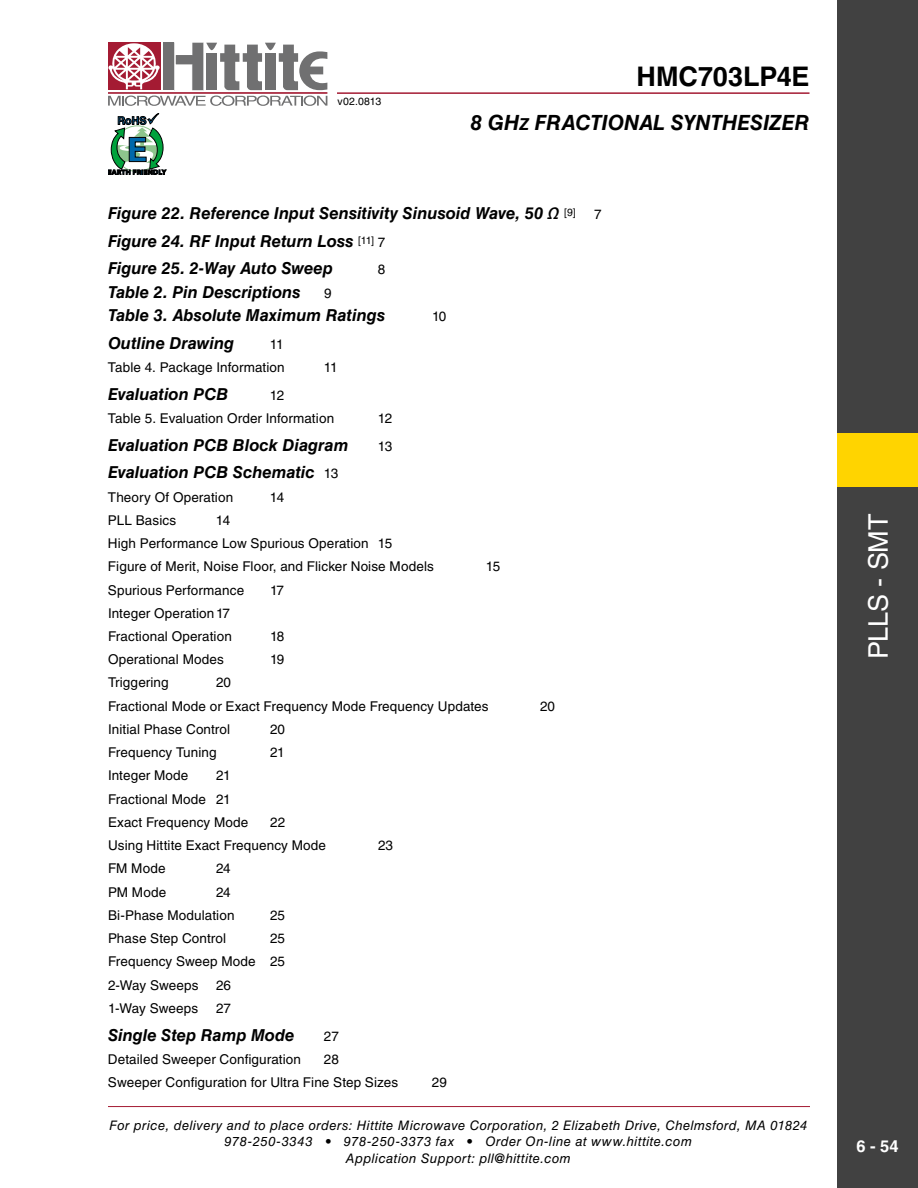
<style>
.page{position:relative;width:918px;height:1188px;background:#fff}
.page>*{position:absolute;margin:0;border:0;box-sizing:border-box;transform-origin:0 0}
.t1{font:700 27px "Helvetica LT Std";color:#000}
.t2{font:27px "Helvetica LT Std";letter-spacing:-.01em;color:#fff}
.t3{font:italic 700 21px "Helvetica LT Std";letter-spacing:-.005em;color:#000}
.t4{font:italic 700 16.5px/27.8px "Helvetica LT Std";letter-spacing:-.005em;color:#000}
.t5{font:700 16.5px "Helvetica LT Std";color:#fff}
.t6{font:13.5px/23.2px "Helvetica LT Std";letter-spacing:.01em;color:#000}
.t7{font:italic 13.2px/16.5px "Helvetica LT Std";letter-spacing:.03em;color:#000;text-align:center}
.t8{font:10.5px "Helvetica LT Std";letter-spacing:.02em;color:#000}
.s1{font-size:16.5px}
.s2{font-weight:400;font-style:normal;font-size:13.5px}
</style>
<div class="page">
<hr style="left:108px;top:1106px;width:702px;height:1px;background:#a41b33">
<div style="left:163px;top:43px;width:11px;height:47px;background:#707071"></div>
<div style="left:108px;top:43px;width:52px;height:47px;background:#a41b33"></div>
<hr style="left:108px;top:92px;width:219px;height:2px;background:#a41b33">
<svg style="left:176px;top:43px;width:151px;height:47px"></svg>
<svg style="left:108px;top:96px;width:219px;height:10px"></svg>
<svg style="left:108px;top:43px;width:52px;height:46px"></svg>
<hr style="left:337px;top:92px;width:473px;height:2px;background:#a41b33">
<svg style="left:108px;top:113px;width:58px;height:62px"></svg>
<div style="left:837px;top:0;width:81px;height:1188px;background:#414141"></div>
<div style="left:837px;top:433px;width:81px;height:54px;background:#ffd400"></div>
<p class="t8" style="left:338px;top:95px;width:45px">v02.0813</p>
<h1 class="t1" style="left:636px;top:60px;width:175px">HMC703LP4E</h1>
<h2 class="t3" style="left:470px;top:109px;width:341px">8 GH<span class="s1">z</span> fractional synthesizer</h2>
<p class="t4" style="left:108px;top:199px;width:469px">Figure 22. Reference Input Sensitivity Sinusoid Wave, 50 Ω <sup>[9]</sup></p>
<p class="t6" style="left:594px;top:202px;width:9px">7</p>
<p class="t4" style="left:108px;top:227px;width:279px">Figure 24. RF Input Return Loss <sup>[11]</sup> <span class="s2">7<br></span>Figure 25. 2-Way Auto Sweep</p>
<p class="t6" style="left:378px;top:258px;width:9px">8</p>
<p class="t4" style="left:108px;top:278px;width:194px">Table 2. Pin Descriptions</p>
<p class="t6" style="left:324px;top:281px;width:9px">9</p>
<p class="t4" style="left:108px;top:301px;width:279px">Table 3. Absolute Maximum Ratings</p>
<p class="t6" style="left:432px;top:304px;width:16px">10</p>
<p class="t4" style="left:108px;top:329px;width:128px">Outline Drawing</p>
<p class="t6" style="left:108px;top:332px;width:178px;text-align:right">11<br>Table 4. Package Information</p>
<p class="t6" style="left:324px;top:355px;width:15px">11</p>
<p class="t4" style="left:108px;top:380px;width:122px">Evaluation PCB</p>
<p class="t6" style="left:108px;top:383px;width:228px;text-indent:162px">12<br>Table 5. Evaluation Order Information</p>
<p class="t6" style="left:378px;top:406px;width:16px">12</p>
<p class="t4" style="left:108px;top:431px;width:242px">Evaluation PCB Block Diagram</p>
<p class="t6" style="left:378px;top:434px;width:16px">13</p>
<p class="t4" style="left:108px;top:458px;width:232px">Evaluation PCB Schematic <span class="s2">13</span></p>
<p class="t6" style="left:108px;top:485px;width:127px">Theory Of Operation</p>
<p class="t6" style="left:270px;top:485px;width:16px">14</p>
<p class="t6" style="left:108px;top:508px;width:70px">PLL Basics</p>
<p class="t6" style="left:108px;top:508px;width:327px;text-indent:108px">14<br>High Performance Low Spurious Operation 15<br>Figure of Merit, Noise Floor, and Flicker Noise Models</p>
<p class="t6" style="left:108px;top:578px;width:138px">Spurious Performance</p>
<p class="t6" style="left:270px;top:578px;width:16px">17</p>
<p class="t6" style="left:108px;top:601px;width:125px">Integer Operation17<br>Fractional Operation</p>
<p class="t6" style="left:270px;top:625px;width:16px">18</p>
<p class="t6" style="left:486px;top:555px;width:16px">15</p>
<p class="t6" style="left:108px;top:648px;width:117px">Operational Modes</p>
<p class="t6" style="left:270px;top:648px;width:16px">19</p>
<p class="t6" style="left:108px;top:671px;width:62px">Triggering</p>
<p class="t6" style="left:108px;top:671px;width:382px;text-indent:108px">20<br>Fractional Mode or Exact Frequency Mode Frequency Updates</p>
<p class="t6" style="left:108px;top:718px;width:124px">Initial Phase Control</p>
<p class="t6" style="left:270px;top:718px;width:17px">20</p>
<p class="t6" style="left:108px;top:741px;width:110px">Frequency Tuning</p>
<p class="t6" style="left:270px;top:741px;width:16px">21</p>
<p class="t6" style="left:108px;top:764px;width:82px">Integer Mode</p>
<p class="t6" style="left:108px;top:764px;width:142px;text-indent:108px">21<br>Fractional Mode 21<br>Exact Frequency Mode</p>
<p class="t6" style="left:108px;top:811px;width:220px;text-indent:162px">22<br>Using Hittite Exact Frequency Mode</p>
<p class="t6" style="left:108px;top:857px;width:59px">FM Mode</p>
<p class="t6" style="left:216px;top:857px;width:16px">24</p>
<p class="t6" style="left:108px;top:880px;width:60px">PM Mode</p>
<p class="t6" style="left:108px;top:880px;width:128px;text-align:right">24<br>Bi-Phase Modulation</p>
<p class="t6" style="left:270px;top:904px;width:17px">25</p>
<p class="t6" style="left:108px;top:927px;width:120px">Phase Step Control</p>
<p class="t6" style="left:108px;top:927px;width:179px;text-align:justify;text-indent:162px">25<br>Frequency Sweep Mode 25<br>2-Way Sweeps</p>
<p class="t6" style="left:216px;top:973px;width:17px">26</p>
<p class="t6" style="left:378px;top:834px;width:17px">23</p>
<p class="t6" style="left:108px;top:997px;width:92px">1-Way Sweeps</p>
<p class="t6" style="left:216px;top:997px;width:16px">27</p>
<p class="t4" style="left:108px;top:1021px;width:188px">Single Step Ramp Mode</p>
<p class="t6" style="left:324px;top:1024px;width:16px">27</p>
<p class="t6" style="left:108px;top:1048px;width:195px">Detailed Sweeper Configuration</p>
<p class="t6" style="left:108px;top:1048px;width:292px;text-indent:216px">28<br>Sweeper Configuration for Ultra Fine Step Sizes</p>
<p class="t6" style="left:432px;top:1071px;width:17px">29</p>
<p class="t6" style="left:540px;top:694px;width:17px">20</p>
<p class="t7" style="left:109px;top:1117px;width:700px">For price, delivery and to place orders: Hittite Microwave Corporation, 2 Elizabeth Drive, Chelmsford, MA 01824<br>978-250-3343 • 978-250-3373 fax • Order On-line at www.hittite.com<br>Application Support: pll@hittite.com</p>
<h1 class="t2" style="left:863px;top:659px;width:147px;rotate:-90deg">plls - SMT</h1>
<p class="t5" style="left:856px;top:1136px;width:44px">6 - 54</p>
</div>
